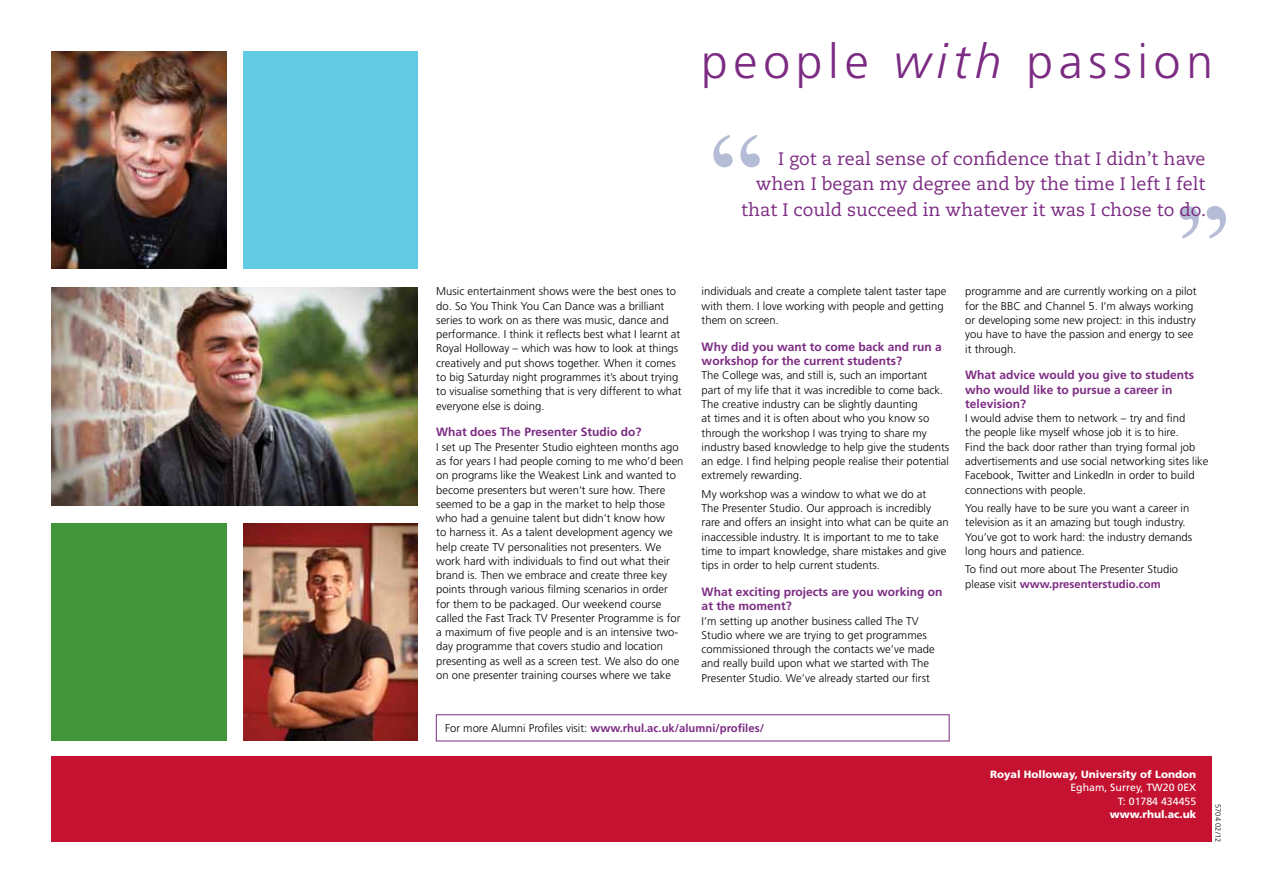
<style>
.page{position:relative;width:1263px;height:893px;background:#fff}
.page>*{position:absolute;margin:0;border:0;box-sizing:border-box;transform-origin:0 0}
.t1{font:129.6px "Times New Roman";color:#b5bdd6}
.t2{font:300 48px "Frutiger LT Std";letter-spacing:.12em;color:#7c2b83}
.t3{font:18px/25.2px "Caecilia LT Std";color:#7c2b83;text-align:right}
.t4{font:700 12px/14.2px "Frutiger LT Std";color:#7c2b83}
.t5{font:300 11.25px/14.2px "Frutiger LT Std";color:#000}
.t6{font:700 11.25px "Frutiger LT Std";color:#7c2b83}
.t7{font:900 10.5px "Frutiger LT Std";color:#fff}
.t8{font:10.5px/13.5px "Frutiger LT Std";color:#fff;text-align:right}
.t9{font:300 7.5px "Frutiger LT Std";color:#000}
.s1{font-style:italic}
.s2{font-weight:700;color:#7c2b83}
.s3{font-weight:300;color:#000}
</style>
<div class="page">
<div style="left:51px;top:756px;width:1161px;height:85px;background:#c41230"></div>
<img style="left:51px;top:51px;width:175px;height:218px">
<img style="left:51px;top:287px;width:367px;height:218px">
<div style="left:51px;top:523px;width:175px;height:217px;background:#439539"></div>
<div style="left:243px;top:51px;width:175px;height:218px;background:#62cae3"></div>
<img style="left:243px;top:523px;width:175px;height:218px">
<div style="left:436px;top:714px;width:513px;height:27px;border:1px solid #7c2b83"></div>
<h2 class="t2" style="left:701px;top:34px;width:513px">people <span class="s1">with</span> passion</h2>
<h1 class="t1" style="left:702px;top:92px;width:72px">‘‘</h1>
<h3 class="t3" style="left:741px;top:147px;width:467px">I got a real sense of confidence that I didn’t have when I began my degree and by the time I left I felt that I could succeed in whatever it was I chose to do.</h3>
<h1 class="t1" style="left:1167px;top:163px;width:72px">’’</h1>
<p class="t5" style="left:436px;top:285px;width:247px">Music entertainment shows were the best ones to do. So You Think You Can Dance was a brilliant series to work on as there was music, dance and performance. I think it reflects best what I learnt at Royal Holloway – which was how to look at things creatively and put shows together. When it comes to big Saturday night programmes it’s about trying to visualise something that is very different to what everyone else is doing.</p>
<p class="t4" style="left:436px;top:425px;width:207px">What does The Presenter Studio do?</p>
<p class="t5" style="left:436px;top:440px;width:249px">I set up The Presenter Studio eighteen months ago as for years I had people coming to me who’d been on programs like the Weakest Link and wanted to become presenters but weren’t sure how. There seemed to be a gap in the market to help those who had a genuine talent but didn’t know how<br>to harness it. As a talent development agency we help create TV personalities not presenters. We work hard with individuals to find out what their brand is. Then we embrace and create three key points through various filming scenarios in order for them to be packaged. Our weekend course called the Fast Track TV Presenter Programme is for a maximum of five people and is an intensive two&shy;day programme that covers studio and location presenting as well as a screen test. We also do one on one presenter training courses where we take</p>
<p class="t5" style="left:702px;top:285px;width:246px">individuals and create a complete talent taster tape with them. I love working with people and getting them on screen.</p>
<p class="t4" style="left:702px;top:340px;width:242px">Why did you want to come back and run a workshop for the current students?</p>
<p class="t5" style="left:702px;top:369px;width:249px">The College was, and still is, such an important part of my life that it was incredible to come back.<br>The creative industry can be slightly daunting<br>at times and it is often about who you know so through the workshop I was trying to share my industry based knowledge to help give the students an edge. I find helping people realise their potential extremely rewarding.</p>
<p class="t5" style="left:702px;top:487px;width:249px">My workshop was a window to what we do at<br>The Presenter Studio. Our approach is incredibly rare and offers an insight into what can be quite an inaccessible industry. It is important to me to take time to impart knowledge, share mistakes and give tips in order to help current students.</p>
<p class="t4" style="left:702px;top:585px;width:242px">What exciting projects are you working on at the moment?</p>
<p class="t5" style="left:702px;top:614px;width:234px">I’m setting up another business called The TV Studio where we are trying to get programmes commissioned through the contacts we’ve made and really build upon what we started with The Presenter Studio. We’ve already started our first</p>
<p class="t5" style="left:965px;top:285px;width:233px">programme and are currently working on a pilot for the BBC and Channel 5. I’m always working or developing some new project: in this industry you have to have the passion and energy to see it through.</p>
<p class="t4" style="left:965px;top:368px;width:230px">What advice would you give to students who would like to pursue a career in television?</p>
<p class="t5" style="left:965px;top:411px;width:245px">I would advise them to network – try and find<br>the people like myself whose job it is to hire.<br>Find the back door rather than trying formal job advertisements and use social networking sites like Facebook, Twitter and LinkedIn in order to build connections with people.</p>
<p class="t5" style="left:965px;top:501px;width:228px">You really have to be sure you want a career in television as it an amazing but tough industry.<br>You’ve got to work hard: the industry demands long hours and patience.</p>
<p class="t5" style="left:965px;top:562px;width:214px">To find out more about The Presenter Studio please visit <span class="s2">www.presenterstudio.com</span></p>
<p class="t6" style="left:445px;top:722px;width:320px"><span class="s3">For more Alumni Profiles visit:</span> www.rhul.ac.uk/alumni/profiles/</p>
<p class="t7" style="left:990px;top:767px;width:208px">Royal Holloway, University of London</p>
<p class="t8" style="left:1070px;top:781px;width:127px">Egham, Surrey, TW20 0EX<br>T: 01784 434455</p>
<p class="t7" style="left:1110px;top:808px;width:88px">www.rhul.ac.uk</p>
<p class="t9" style="left:1222px;top:804px;width:39px;rotate:90deg">5704 02/12</p>
</div>
